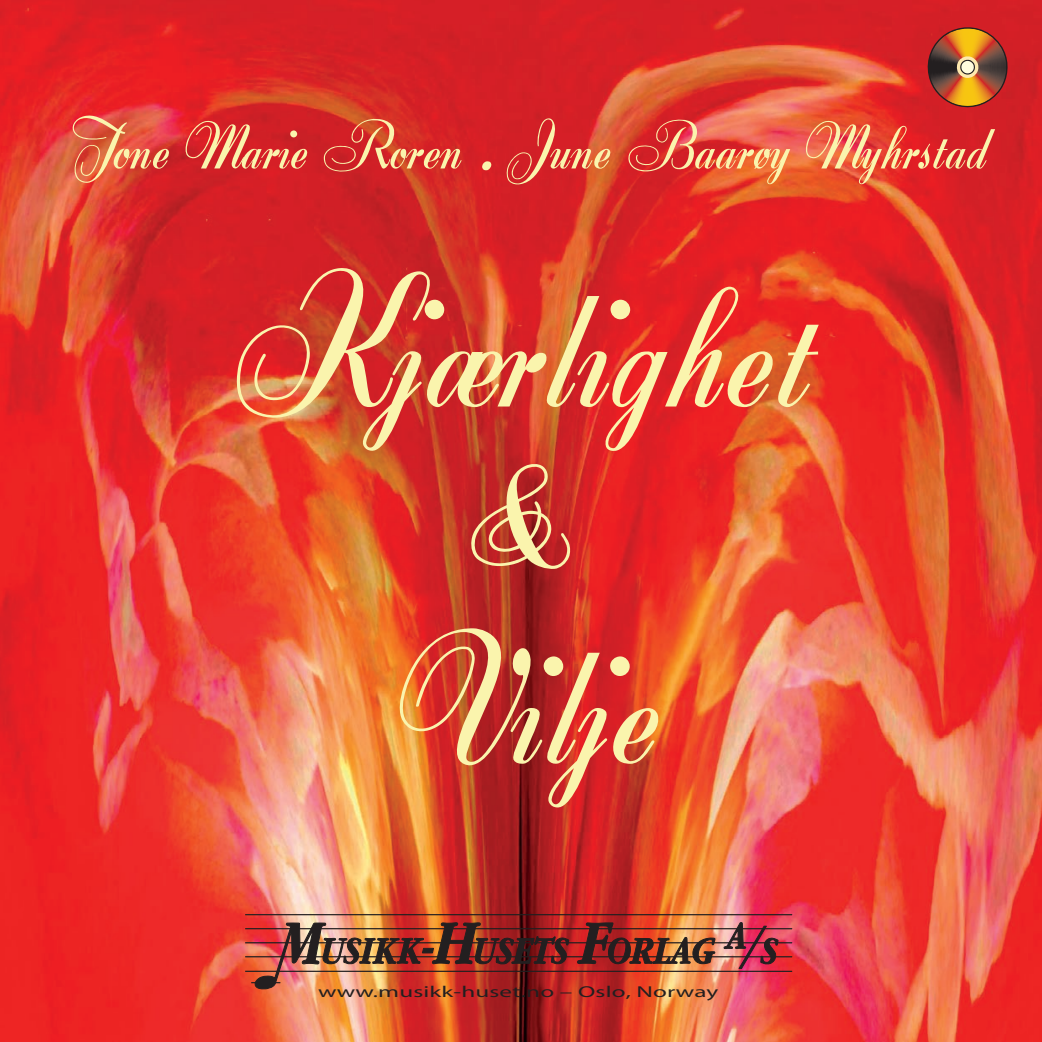
<style>
.page{position:relative;width:1042px;height:1042px;background:#fff}
.page>*{position:absolute;margin:0;border:0;box-sizing:border-box;transform-origin:0 0}
.t1{font:206.5px/157.5px "Anette";color:#faf4ad;text-align:center}
.t2{font:73.5px "Anette";color:#faf4ad}
.t3{font:15.75px "Myriad";letter-spacing:.005em;color:#231f20;scale:1.59 1}
</style>
<div class="page">
<img style="left:0;top:0;width:1042px;height:1042px">
<hr style="left:245px;top:928px;width:547px;height:1px;background:#231f20">
<hr style="left:245px;top:942px;width:547px;height:1px;background:#231f20">
<hr style="left:245px;top:956px;width:547px;height:1px;background:#231f20">
<hr style="left:245px;top:970px;width:547px;height:2px;background:#231f20">
<hr style="left:245px;top:914px;width:547px;height:1px;background:#231f20">
<img style="left:577px;top:922px;width:138px;height:43px">
<svg style="left:723px;top:922px;width:55px;height:47px;background:#b14a5a"></svg>
<img style="left:251px;top:879px;width:318px;height:111px">
<svg style="left:926px;top:27px;width:82px;height:82px;background:#ad582f"></svg>
<p class="t2" style="left:53px;top:105px;width:937px">Tone Marie Roren • June Baarøy Myhrstad</p>
<h1 class="t1" style="left:227px;top:263px;width:589px">Kjærlighet &amp;</h1>
<h1 class="t1" style="left:380px;top:620px;width:283px">Vilje</h1>
<p class="t3" style="left:318px;top:983px;width:253px">www.musikk-huset.no – Oslo, Norway</p>
</div>
